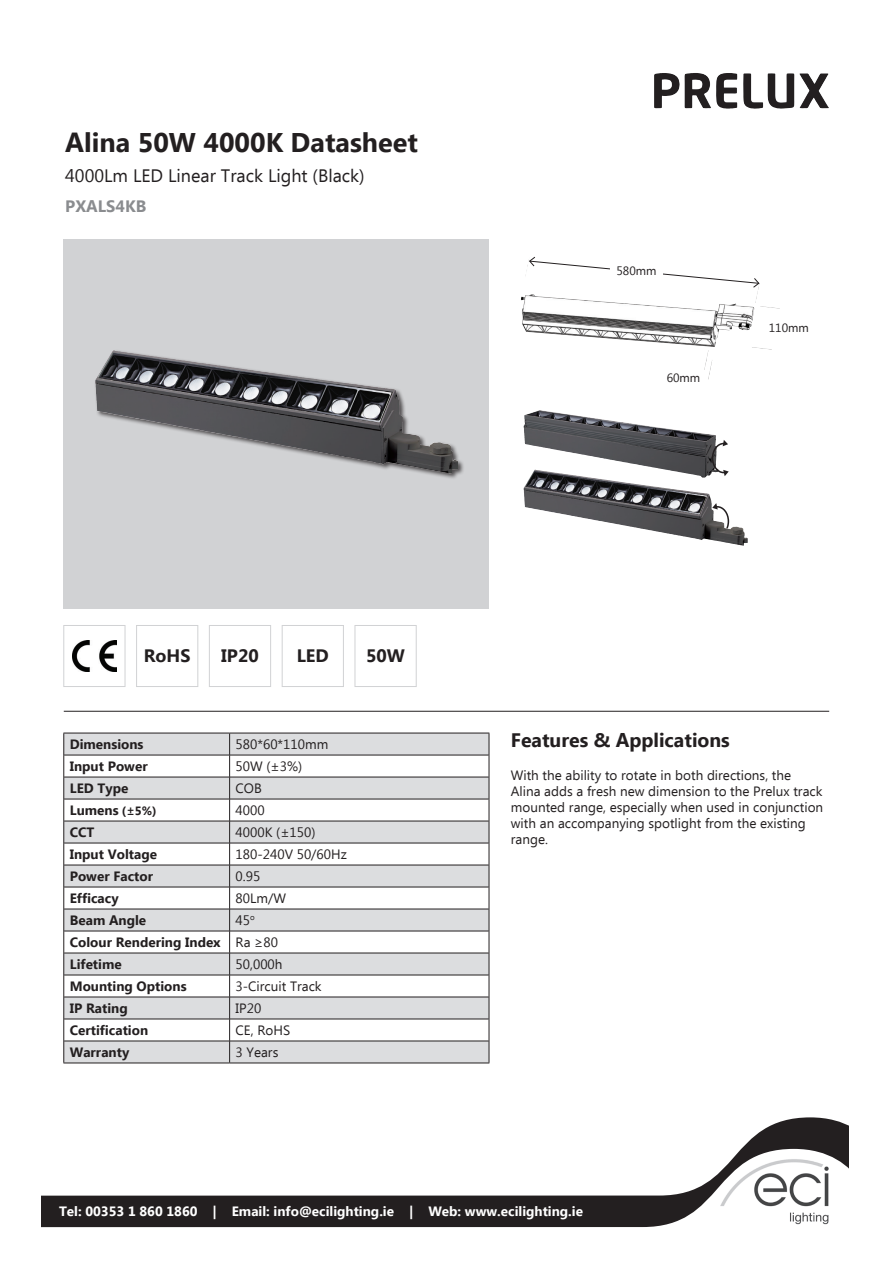
<style>
.page{position:relative;width:893px;height:1263px;background:#fff}
.page>*{position:absolute;margin:0;border:0;box-sizing:border-box;transform-origin:0 0}
.t1{font:700 27px "Ebrima";color:#231f20}
.t2{font:700 19.5px "Ebrima";color:#231f20}
.t3{font:18px "Ebrima";color:#231f20}
.t4{font:700 18px "Ebrima";color:#231f20}
.t5{font:700 16.5px "Ebrima";color:#8a8c8f}
.t6{font:13.5px/16.2px "Ebrima";color:#231f20}
.t7{font:700 13.5px/22px "Ebrima";color:#231f20}
.t8{font:700 13.5px "Ebrima";color:#fff}
.t9{font:12px "Ebrima";color:#231f20}
.s1{font-size:12px}
.s2{font-weight:400}
</style>
<div class="page">
<img style="left:654px;top:73px;width:141px;height:36px">
<hr style="left:64px;top:711px;width:765px;height:1px;background:#231f20">
<div style="left:64px;top:238px;width:425px;height:370px;background:#d1d2d4"></div>
<img style="left:521px;top:260px;width:238px;height:74px">
<img style="left:524px;top:410px;width:192px;height:67px">
<div style="left:63px;top:625px;width:62px;height:62px;border:1px solid #d1d2d4"></div>
<div style="left:136px;top:625px;width:62px;height:62px;border:1px solid #d1d2d4"></div>
<div style="left:209px;top:625px;width:62px;height:62px;border:1px solid #d1d2d4"></div>
<div style="left:282px;top:625px;width:62px;height:62px;border:1px solid #d1d2d4"></div>
<div style="left:355px;top:625px;width:62px;height:62px;border:1px solid #d1d2d4"></div>
<img style="left:72px;top:641px;width:45px;height:30px">
<svg style="left:64px;top:734px;width:425px;height:328px;fill:#dcdddf"></svg>
<hr style="left:63px;top:733px;width:167px;height:1px;background:#231f20">
<hr style="left:230px;top:733px;width:259px;height:1px;background:#231f20">
<svg style="left:63px;top:733px;width:1px;height:329px"></svg>
<svg style="left:489px;top:733px;width:1px;height:329px"></svg>
<hr style="left:63px;top:1062px;width:167px;height:1px;background:#231f20">
<hr style="left:230px;top:1062px;width:259px;height:1px;background:#231f20">
<hr style="left:64px;top:755px;width:166px;height:1px;background:#231f20">
<hr style="left:230px;top:755px;width:259px;height:1px;background:#231f20">
<hr style="left:64px;top:777px;width:166px;height:1px;background:#231f20">
<hr style="left:230px;top:777px;width:259px;height:1px;background:#231f20">
<hr style="left:64px;top:799px;width:166px;height:1px;background:#231f20">
<hr style="left:230px;top:799px;width:259px;height:1px;background:#231f20">
<hr style="left:64px;top:821px;width:166px;height:1px;background:#231f20">
<hr style="left:230px;top:821px;width:259px;height:1px;background:#231f20">
<hr style="left:64px;top:843px;width:166px;height:1px;background:#231f20">
<hr style="left:230px;top:843px;width:259px;height:1px;background:#231f20">
<hr style="left:64px;top:865px;width:166px;height:1px;background:#231f20">
<hr style="left:230px;top:865px;width:259px;height:1px;background:#231f20">
<hr style="left:64px;top:887px;width:166px;height:1px;background:#231f20">
<hr style="left:230px;top:887px;width:259px;height:1px;background:#231f20">
<hr style="left:64px;top:909px;width:166px;height:1px;background:#231f20">
<hr style="left:230px;top:909px;width:259px;height:1px;background:#231f20">
<hr style="left:64px;top:931px;width:166px;height:1px;background:#231f20">
<hr style="left:230px;top:931px;width:259px;height:1px;background:#231f20">
<hr style="left:64px;top:953px;width:166px;height:1px;background:#231f20">
<hr style="left:230px;top:953px;width:259px;height:1px;background:#231f20">
<hr style="left:64px;top:975px;width:166px;height:1px;background:#231f20">
<hr style="left:230px;top:975px;width:259px;height:1px;background:#231f20">
<hr style="left:64px;top:997px;width:166px;height:1px;background:#231f20">
<hr style="left:230px;top:997px;width:259px;height:1px;background:#231f20">
<hr style="left:64px;top:1019px;width:166px;height:1px;background:#231f20">
<hr style="left:230px;top:1019px;width:259px;height:1px;background:#231f20">
<hr style="left:64px;top:1041px;width:166px;height:1px;background:#231f20">
<hr style="left:230px;top:1041px;width:259px;height:1px;background:#231f20">
<svg style="left:229px;top:733px;width:1px;height:329px"></svg>
<div style="left:94px;top:349px;width:371px;height:131px;background:#231f20;opacity:.75"></div>
<img style="left:95px;top:350px;width:245px;height:106px">
<svg style="left:741px;top:1117px;width:108px;height:32px;fill:#231f20"></svg>
<svg style="left:41px;top:1149px;width:808px;height:79px"></svg>
<div style="left:55px;top:1201px;width:532px;height:22px;background:#231f20"></div>
<img style="left:719px;top:1158px;width:112px;height:68px">
<svg style="left:529px;top:257px;width:230px;height:31px"></svg>
<div style="left:610px;top:266px;width:53px;height:14px;background:#fff"></div>
<svg style="left:711px;top:440px;width:18px;height:36px"></svg>
<svg style="left:712px;top:503px;width:18px;height:36px"></svg>
<img style="left:524px;top:470px;width:156px;height:66px">
<h1 class="t1" style="left:65px;top:123px;width:354px">Alina 50W 4000K Datasheet</h1>
<h3 class="t3" style="left:65px;top:163px;width:301px">4000Lm LED Linear Track Light (Black)</h3>
<p class="t5" style="left:65px;top:194px;width:82px">PXALS4KB</p>
<p class="t9" style="left:616px;top:262px;width:42px">580mm</p>
<p class="t9" style="left:667px;top:369px;width:35px">60mm</p>
<p class="t9" style="left:769px;top:319px;width:42px">110mm</p>
<h3 class="t4" style="left:144px;top:642px;width:48px">RoHS</h3>
<h3 class="t4" style="left:221px;top:642px;width:39px">IP20</h3>
<h3 class="t4" style="left:297px;top:642px;width:34px">LED</h3>
<h3 class="t4" style="left:366px;top:642px;width:40px">50W</h3>
<p class="t7" style="left:70px;top:734px;width:75px">Dimensions</p>
<p class="t6" style="left:236px;top:737px;width:94px">580*60*110mm</p>
<p class="t7" style="left:70px;top:756px;width:79px">Input Power</p>
<p class="t6" style="left:236px;top:759px;width:68px">50W (±3%)</p>
<p class="t7" style="left:70px;top:778px;width:60px">LED Type</p>
<p class="t6" style="left:236px;top:781px;width:28px">COB</p>
<p class="t7" style="left:70px;top:800px;width:88px">Lumens <span class="s1">(±5%)</span></p>
<p class="t6" style="left:236px;top:803px;width:31px">4000</p>
<p class="t7" style="left:70px;top:822px;width:26px">CCT</p>
<p class="t6" style="left:236px;top:825px;width:81px">4000K (±150)</p>
<p class="t7" style="left:70px;top:844px;width:89px">Input Voltage</p>
<p class="t6" style="left:236px;top:847px;width:113px">180-240V 50/60Hz</p>
<p class="t7" style="left:70px;top:866px;width:85px">Power Factor</p>
<p class="t6" style="left:236px;top:869px;width:26px">0.95</p>
<p class="t7" style="left:70px;top:888px;width:50px">Efficacy</p>
<p class="t6" style="left:236px;top:891px;width:52px">80Lm/W</p>
<p class="t7" style="left:70px;top:910px;width:78px">Beam Angle</p>
<p class="t7" style="left:70px;top:910px;width:210px;text-indent:166px"><span class="s2">45</span><sup>o<br></sup>Colour Rendering Index <span class="s2">Ra ≥80<br></span>Lifetime</p>
<p class="t6" style="left:236px;top:957px;width:48px">50,000h</p>
<p class="t7" style="left:70px;top:976px;width:118px">Mounting Options</p>
<p class="t6" style="left:236px;top:979px;width:88px">3-Circuit Track</p>
<p class="t7" style="left:70px;top:998px;width:59px">IP Rating</p>
<p class="t6" style="left:236px;top:1001px;width:27px">IP20</p>
<p class="t7" style="left:70px;top:1020px;width:80px">Certification</p>
<p class="t6" style="left:236px;top:1023px;width:56px">CE, RoHS</p>
<p class="t7" style="left:70px;top:1042px;width:61px">Warranty</p>
<p class="t6" style="left:236px;top:1045px;width:44px">3 Years</p>
<h2 class="t2" style="left:511px;top:726px;width:221px">Features &amp; Applications</h2>
<p class="t6" style="left:511px;top:767px;width:314px">With the ability to rotate in both directions, the Alina adds a fresh new dimension to the Prelux track mounted range, especially when used in conjunction with an accompanying spotlight from the existing range.</p>
<p class="t8" style="left:59px;top:1201px;width:526px">Tel: 00353 1 860 1860 | Email: info@ecilighting.ie | Web: www.ecilighting.ie</p>
</div>
